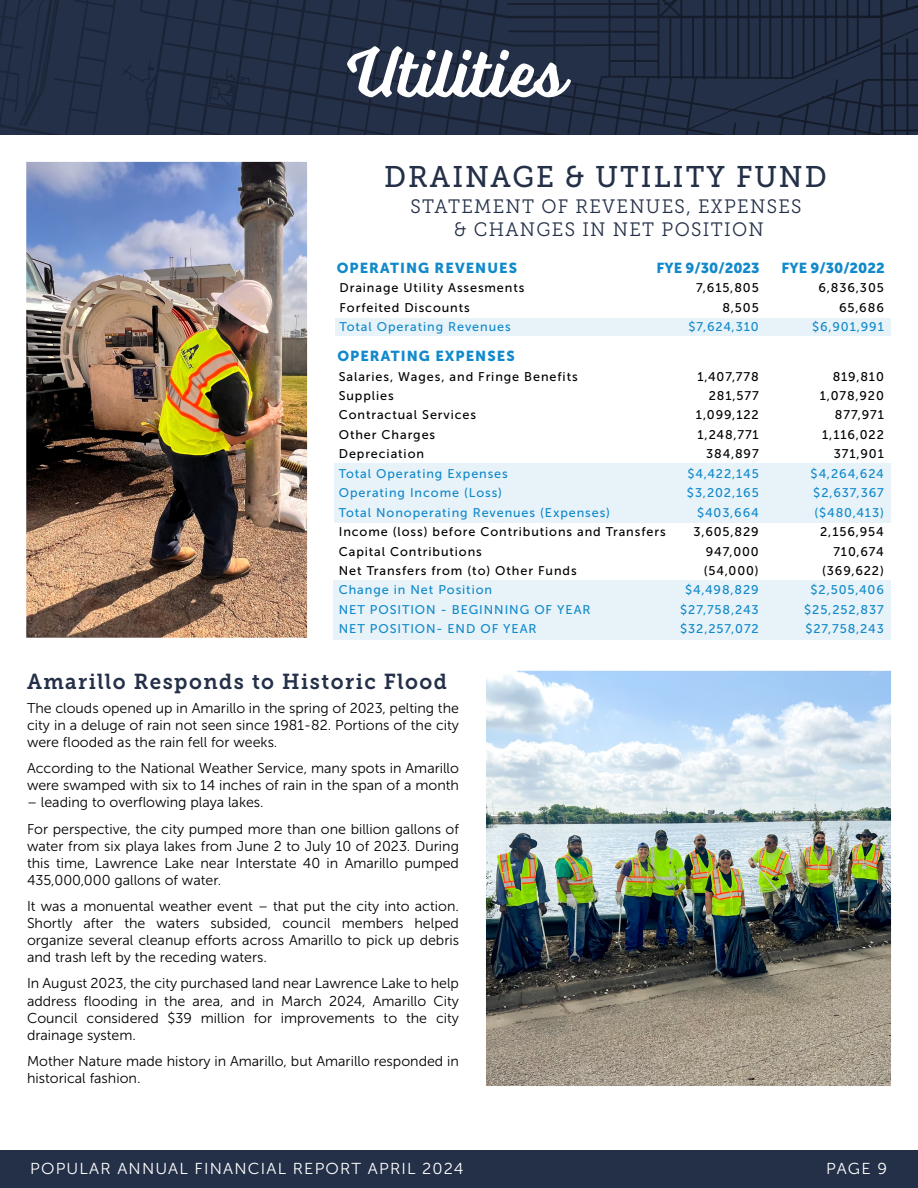
<style>
.page{position:relative;width:918px;height:1188px;background:#fff}
.page>*{position:absolute;margin:0;border:0;box-sizing:border-box;transform-origin:0 0}
.t1{font:72px "Voltage";color:#fff}
.t2{font:29.85px "Museo Slab 500";letter-spacing:.07em;color:#243048;scale:.95 1}
.t3{font:21.6px "Museo Slab 700";letter-spacing:.07em;color:#243048;scale:.95 1}
.t4{font:19.35px/23.2px "Museo Slab 300";letter-spacing:.07em;color:#243048;text-align:center;scale:.95 1}
.t5{font:15.9px "Museo Sans 300";letter-spacing:.07em;color:#fff}
.t6{font:14.4px "Museo Sans 900";letter-spacing:.07em;color:#1189ca}
.t7{font:14.4px "Museo Sans 900";color:#1189ca}
.t8{font:14.25px/17.1px "Museo Sans 300";color:#000;text-align:justify}
.t9{font:12.6px/19.5px "Museo Sans 500";letter-spacing:.07em;color:#000;text-align:right}
.t10{font:12.6px/19.5px "Museo Sans 500";letter-spacing:.07em;color:#1189ca}
</style>
<div class="page">
<div style="left:0;top:1150px;width:918px;height:38px;background:#243048"></div>
<div style="left:336px;top:318px;width:555px;height:18px;background:#e7f3f9"></div>
<div style="left:334px;top:580px;width:557px;height:60px;background:#e7f3f9"></div>
<div style="left:334px;top:464px;width:557px;height:59px;background:#e7f3f9"></div>
<img style="left:486px;top:670px;width:406px;height:416px">
<img style="left:26px;top:161px;width:428px;height:479px">
<svg style="left:0;top:0;width:918px;height:135px;background:#212d43"></svg>
<h1 class="t1" style="left:347px;top:30px;width:218px">Utilities</h1>
<h2 class="t2" style="left:384px;top:160px;width:467px">DRAINAGE &amp; UTILITY FUND</h2>
<h3 class="t4" style="left:410px;top:195px;width:413px">STATEMENT OF REVENUES, EXPENSES &amp; CHANGES IN NET POSITION</h3>
<p class="t6" style="left:337px;top:259px;width:182px">OPERATING REVENUES</p>
<p class="t7" style="left:657px;top:259px;width:105px">FYE 9/30/2023</p>
<p class="t9" style="left:340px;top:278px;width:186px;text-align:left">Drainage Utility Assesments<br>Forfeited Discounts</p>
<p class="t10" style="left:340px;top:317px;width:173px">Total Operating Revenues</p>
<p class="t6" style="left:337px;top:348px;width:179px">OPERATING EXPENSES</p>
<p class="t9" style="left:339px;top:367px;width:240px;text-align:left">Salaries, Wages, and Fringe Benefits<br>Supplies<br>Contractual Services<br>Other Charges<br>Depreciation</p>
<p class="t10" style="left:339px;top:464px;width:273px">Total Operating Expenses<br>Operating Income (Loss)<br>Total Nonoperating Revenues (Expenses)</p>
<p class="t9" style="left:339px;top:522px;width:328px;text-align:left">Income (loss) before Contributions and Transfers<br>Capital Contributions<br>Net Transfers from (to) Other Funds</p>
<p class="t10" style="left:339px;top:580px;width:253px">Change in Net Position<br>NET POSITION - BEGINNING OF YEAR<br>NET POSITION- END OF YEAR</p>
<p class="t9" style="left:696px;top:278px;width:64px">7,615,805<br>8,505</p>
<p class="t10" style="left:688px;top:317px;width:72px">$7,624,310</p>
<p class="t9" style="left:696px;top:367px;width:64px">1,407,778<br>281,577<br>1,099,122<br>1,248,771<br>384,897</p>
<p class="t10" style="left:687px;top:464px;width:73px;text-align:right">$4,422,145 $3,202,165 $403,664</p>
<p class="t9" style="left:704px;top:522px;width:57px;text-align:justify;text-indent:-10px">3,605,829<br>947,000 (54,000)</p>
<p class="t10" style="left:680px;top:580px;width:80px;text-align:center">$4,498,829 $27,758,243 $32,257,072</p>
<h3 class="t3" style="left:27px;top:670px;width:444px">Amarillo Responds to Historic Flood</h3>
<p class="t8" style="left:27px;top:700px;width:434px">The clouds opened up in Amarillo in the spring of 2023, pelting the city in a deluge of rain not seen since 1981-82. Portions of the city were flooded as the rain fell for weeks.</p>
<p class="t8" style="left:27px;top:760px;width:434px">According to the National Weather Service, many spots in Amarillo were swamped with six to 14 inches of rain in the span of a month</p>
<p class="t8" style="left:27px;top:790px;width:434px;line-height:26.1px">– leading to overflowing playa lakes.<br>For perspective, the city pumped more than one billion gallons of</p>
<p class="t8" style="left:27px;top:837px;width:434px">water from six playa lakes from June 2 to July 10 of 2023. During this time, Lawrence Lake near Interstate 40 in Amarillo pumped 435,000,000 gallons of water.</p>
<p class="t8" style="left:27px;top:898px;width:434px">It was a monuental weather event – that put the city into action.<br>Shortly after the waters subsided, council members helped organize several cleanup efforts across Amarillo to pick up debris and trash left by the receding waters.</p>
<p class="t8" style="left:27px;top:975px;width:434px">In August 2023, the city purchased land near Lawrence Lake to help address flooding in the area, and in March 2024, Amarillo City Council considered $39 million for improvements to the city drainage system.</p>
<p class="t8" style="left:27px;top:1052px;width:433px">Mother Nature made history in Amarillo, but Amarillo responded in historical fashion.</p>
<p class="t7" style="left:782px;top:259px;width:105px">FYE 9/30/2022</p>
<p class="t9" style="left:818px;top:278px;width:67px">6,836,305<br>65,686</p>
<p class="t10" style="left:812px;top:317px;width:73px">$6,901,991</p>
<p class="t9" style="left:820px;top:367px;width:66px">819,810<br>1,078,920<br>877,971<br>1,116,022<br>371,901</p>
<p class="t10" style="left:811px;top:464px;width:75px;text-align:justify">$4,264,624 $2,637,367 ($480,413)</p>
<p class="t9" style="left:820px;top:522px;width:65px">2,156,954<br>710,674 (369,622)</p>
<p class="t10" style="left:804px;top:580px;width:81px;text-align:center">$2,505,406 $25,252,837 $27,758,243</p>
<p class="t5" style="left:30px;top:1160px;width:435px">POPULAR ANNUAL FINANCIAL REPORT APRIL 2024</p>
<p class="t5" style="left:826px;top:1160px;width:62px">PAGE 9</p>
</div>
